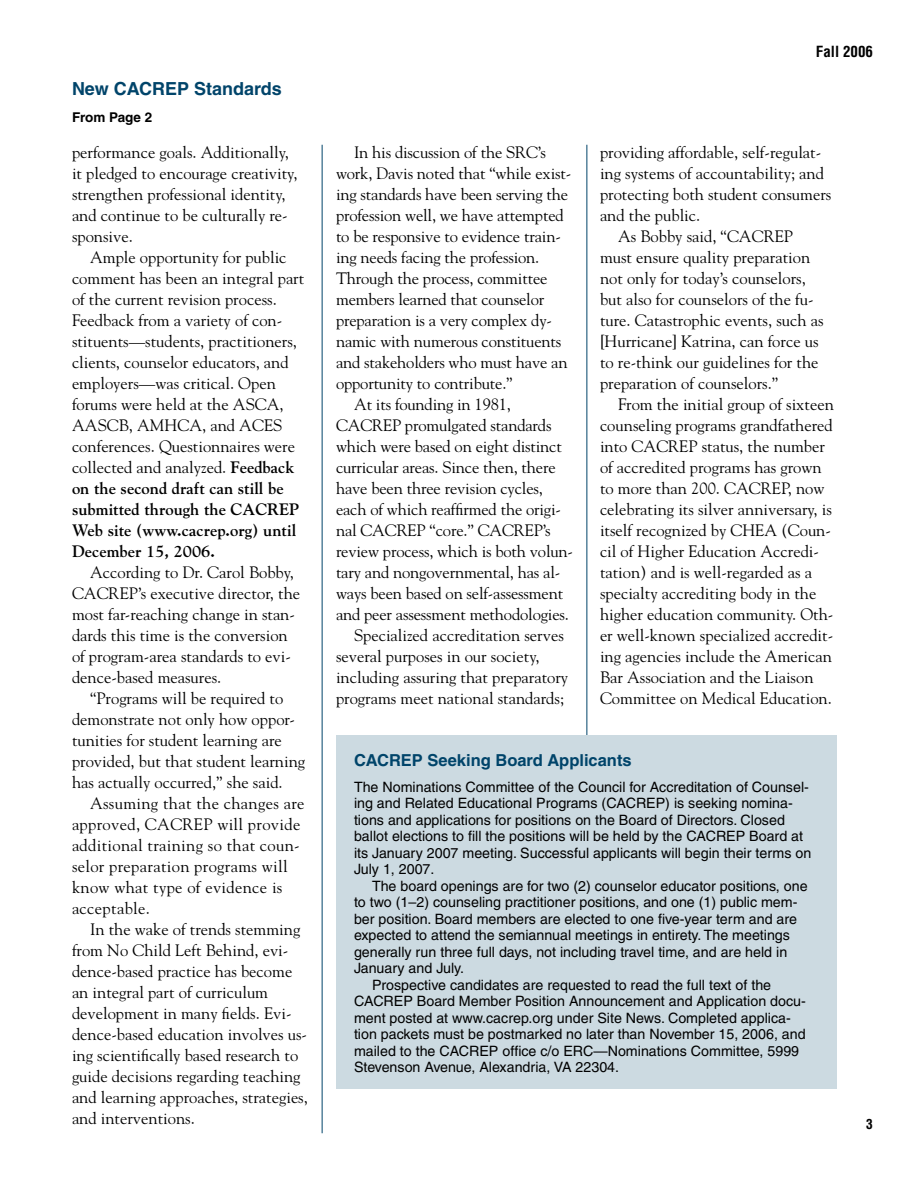
<style>
.page{position:relative;width:918px;height:1188px;background:#fff}
.page>*{position:absolute;margin:0;border:0;box-sizing:border-box;transform-origin:0 0}
.t1{font:700 18px "Helvetica";color:#00446a}
.t2{font:16.5px/21px "Goudy";color:#000}
.t3{font:16.5px/21px "Goudy";letter-spacing:.02em;color:#000}
.t4{font:700 16.5px "Helvetica";color:#00446a}
.t5{font:700 condensed 15px "Helvetica";color:#000}
.t6{font:14.25px/16.5px "Helvetica";color:#000}
.t7{font:700 13.5px "Helvetica";color:#000}
.s1{font-weight:700}
</style>
<div class="page">
<hr style="left:586px;top:145px;width:1px;height:683px;background:#00446a">
<div style="left:336px;top:736px;width:501px;height:353px;background:#ccdae1"></div>
<hr style="left:322px;top:145px;width:1px;height:988px;background:#00446a">
<p class="t1" style="left:72px;top:78px;width:93px">New CACREP</p>
<p class="t1" style="left:194px;top:78px;width:89px">Standards</p>
<p class="t7" style="left:72px;top:109px;width:71px">From Page</p>
<p class="t2" style="left:72px;top:141px;width:227px">performance goals. Additionally, it pledged to encourage creativity, strengthen professional identity, and continue to be culturally re&shy;sponsive.</p>
<p class="t2" style="left:72px;top:246px;width:234px;text-indent:18px">Ample opportunity for public comment has been an integral part of the current revision process.<br>Feedback from a variety of con&shy;stituents—students, practitioners, clients, counselor educators, and employers—was critical. Open forums were held at the ASCA,<br>AASCB, AMHCA, and ACES conferences. Questionnaires were collected and analyzed. <span class="s1">Feedback on the second draft can still be submitted through the CACREP<br>Web site (www.cacrep.org) until<br>December 15, 2006.</span></p>
<p class="t2" style="left:72px;top:561px;width:230px;text-indent:18px">According to Dr. Carol Bobby,<br>CACREP’s executive director, the most far-reaching change in stan&shy;dards this time is the conversion of program-area standards to evi&shy;dence-based measures.</p>
<p class="t2" style="left:72px;top:687px;width:235px;text-indent:18px">“Programs will be required to demonstrate not only how oppor&shy;tunities for student learning are provided, but that student learning has actually occurred,” she said.</p>
<p class="t3" style="left:72px;top:792px;width:234px;text-indent:18px">Assuming that the changes are approved, CACREP will provide additional training so that coun&shy;selor preparation programs will know what type of evidence is acceptable.</p>
<p class="t2" style="left:72px;top:918px;width:237px;text-indent:18px">In the wake of trends stemming from No Child Left Behind, evi&shy;dence-based practice has become an integral part of curriculum development in many fields. Evi&shy;dence-based education involves us&shy;ing scientifically based research to guide decisions regarding teaching and learning approaches, strategies, and interventions.</p>
<p class="t5" style="left:816px;top:42px;width:59px">Fall 2006</p>
<p class="t2" style="left:354px;top:141px;width:193px">In his discussion of the SRC’s</p>
<p class="t2" style="left:336px;top:162px;width:237px">work, Davis noted that “while exist-</p>
<p class="t2" style="left:336px;top:183px;width:234px">ing standards have been serving the</p>
<p class="t2" style="left:336px;top:204px;width:229px">profession well, we have attempted</p>
<p class="t2" style="left:336px;top:225px;width:226px">to be responsive to evidence train-</p>
<p class="t2" style="left:336px;top:246px;width:205px">ing needs facing the profession.</p>
<p class="t2" style="left:336px;top:267px;width:213px">Through the process, committee</p>
<p class="t2" style="left:336px;top:288px;width:210px">members learned that counselor</p>
<p class="t2" style="left:336px;top:309px;width:218px">preparation is a very complex dy-</p>
<p class="t2" style="left:336px;top:330px;width:227px">namic with numerous constituents</p>
<p class="t2" style="left:336px;top:351px;width:233px">and stakeholders who must have an</p>
<p class="t2" style="left:336px;top:372px;width:178px">opportunity to contribute.”</p>
<p class="t2" style="left:354px;top:393px;width:159px">At its founding in 1981,</p>
<p class="t2" style="left:336px;top:414px;width:217px">CACREP promulgated standards</p>
<p class="t2" style="left:336px;top:435px;width:227px">which were based on eight distinct</p>
<p class="t2" style="left:336px;top:456px;width:221px">curricular areas. Since then, there</p>
<p class="t2" style="left:336px;top:477px;width:209px">have been three revision cycles,</p>
<p class="t2" style="left:336px;top:498px;width:227px">each of which reaffirmed the origi-</p>
<p class="t2" style="left:336px;top:519px;width:216px">nal CACREP “core.” CACREP’s</p>
<p class="t2" style="left:336px;top:540px;width:239px">review process, which is both volun-</p>
<p class="t2" style="left:336px;top:561px;width:226px">tary and nongovernmental, has al-</p>
<p class="t2" style="left:336px;top:582px;width:229px">ways been based on self-assessment</p>
<p class="t2" style="left:336px;top:603px;width:234px">and peer assessment methodologies.</p>
<p class="t2" style="left:354px;top:624px;width:211px">Specialized accreditation serves</p>
<p class="t2" style="left:336px;top:645px;width:205px">several purposes in our society,</p>
<p class="t2" style="left:336px;top:666px;width:234px">including assuring that preparatory</p>
<p class="t2" style="left:336px;top:687px;width:230px">programs meet national standards;</p>
<p class="t2" style="left:600px;top:141px;width:223px">providing affordable, self-regulat-</p>
<p class="t2" style="left:600px;top:162px;width:226px">ing systems of accountability; and</p>
<p class="t2" style="left:600px;top:183px;width:233px">protecting both student consumers</p>
<p class="t2" style="left:600px;top:204px;width:102px">and the public.</p>
<p class="t2" style="left:618px;top:225px;width:177px">As Bobby said, “CACREP</p>
<p class="t2" style="left:600px;top:246px;width:212px">must ensure quality preparation</p>
<p class="t2" style="left:600px;top:267px;width:207px">not only for today’s counselors,</p>
<p class="t2" style="left:600px;top:288px;width:215px">but also for counselors of the fu-</p>
<p class="t2" style="left:600px;top:309px;width:225px">ture. Catastrophic events, such as</p>
<p class="t2" style="left:600px;top:330px;width:220px">[Hurricane] Katrina, can force us</p>
<p class="t2" style="left:600px;top:351px;width:220px">to re-think our guidelines for the</p>
<p class="t2" style="left:600px;top:372px;width:180px">preparation of counselors.”</p>
<p class="t2" style="left:618px;top:393px;width:217px">From the initial group of sixteen</p>
<p class="t2" style="left:600px;top:414px;width:234px">counseling programs grandfathered</p>
<p class="t2" style="left:600px;top:435px;width:227px">into CACREP status, the number</p>
<p class="t2" style="left:600px;top:456px;width:223px">of accredited programs has grown</p>
<p class="t2" style="left:600px;top:477px;width:226px">to more than 200. CACREP, now</p>
<p class="t2" style="left:600px;top:498px;width:233px">celebrating its silver anniversary, is</p>
<p class="t2" style="left:600px;top:519px;width:232px">itself recognized by CHEA (Coun-</p>
<p class="t2" style="left:600px;top:540px;width:221px">cil of Higher Education Accredi-</p>
<p class="t2" style="left:600px;top:561px;width:214px">tation) and is well-regarded as a</p>
<p class="t2" style="left:600px;top:582px;width:218px">specialty accrediting body in the</p>
<p class="t2" style="left:600px;top:603px;width:235px">higher education community. Oth-</p>
<p class="t2" style="left:600px;top:624px;width:235px">er well-known specialized accredit-</p>
<p class="t2" style="left:600px;top:645px;width:233px">ing agencies include the American</p>
<p class="t2" style="left:600px;top:666px;width:215px">Bar Association and the Liaison</p>
<p class="t2" style="left:600px;top:687px;width:233px">Committee on Medical Education.</p>
<p class="t4" style="left:354px;top:751px;width:47px">CACREP</p>
<p class="t4" style="left:428px;top:751px;width:206px">Seeking Board Applicants</p>
<p class="t6" style="left:354px;top:779px;width:459px">The Nominations Committee of the Council for Accreditation of Counsel&shy;ing and Related Educational Programs (CACREP) is seeking nomina&shy;tions and applications for positions on the Board of Directors. Closed ballot elections to fill the positions will be held by the CACREP Board at its January 2007 meeting. Successful applicants will begin their terms on July 1, 2007.</p>
<p class="t6" style="left:372px;top:878px;width:437px">The board openings are for two (2) counselor educator positions, one</p>
<p class="t6" style="left:354px;top:894px;width:445px">to two (1–2) counseling practitioner positions, and one (1) public mem-</p>
<p class="t6" style="left:354px;top:911px;width:445px">ber position. Board members are elected to one five-year term and are</p>
<p class="t6" style="left:354px;top:927px;width:438px">expected to attend the semiannual meetings in entirety. The meetings</p>
<p class="t6" style="left:354px;top:944px;width:435px">generally run three full days, not including travel time, and are held in</p>
<p class="t6" style="left:354px;top:960px;width:111px">January and July.</p>
<p class="t6" style="left:372px;top:977px;width:401px">Prospective candidates are requested to read the full text of the</p>
<p class="t6" style="left:354px;top:993px;width:453px">CACREP Board Member Position Announcement and Application docu-</p>
<p class="t6" style="left:354px;top:1010px;width:438px">ment posted at www.cacrep.org under Site News. Completed applica-</p>
<p class="t6" style="left:354px;top:1026px;width:453px">tion packets must be postmarked no later than November 15, 2006, and</p>
<p class="t6" style="left:354px;top:1043px;width:447px">mailed to the CACREP office c/o ERC—Nominations Committee, 5999</p>
<p class="t6" style="left:354px;top:1059px;width:267px">Stevenson Avenue, Alexandria, VA 22304.</p>
</div>
